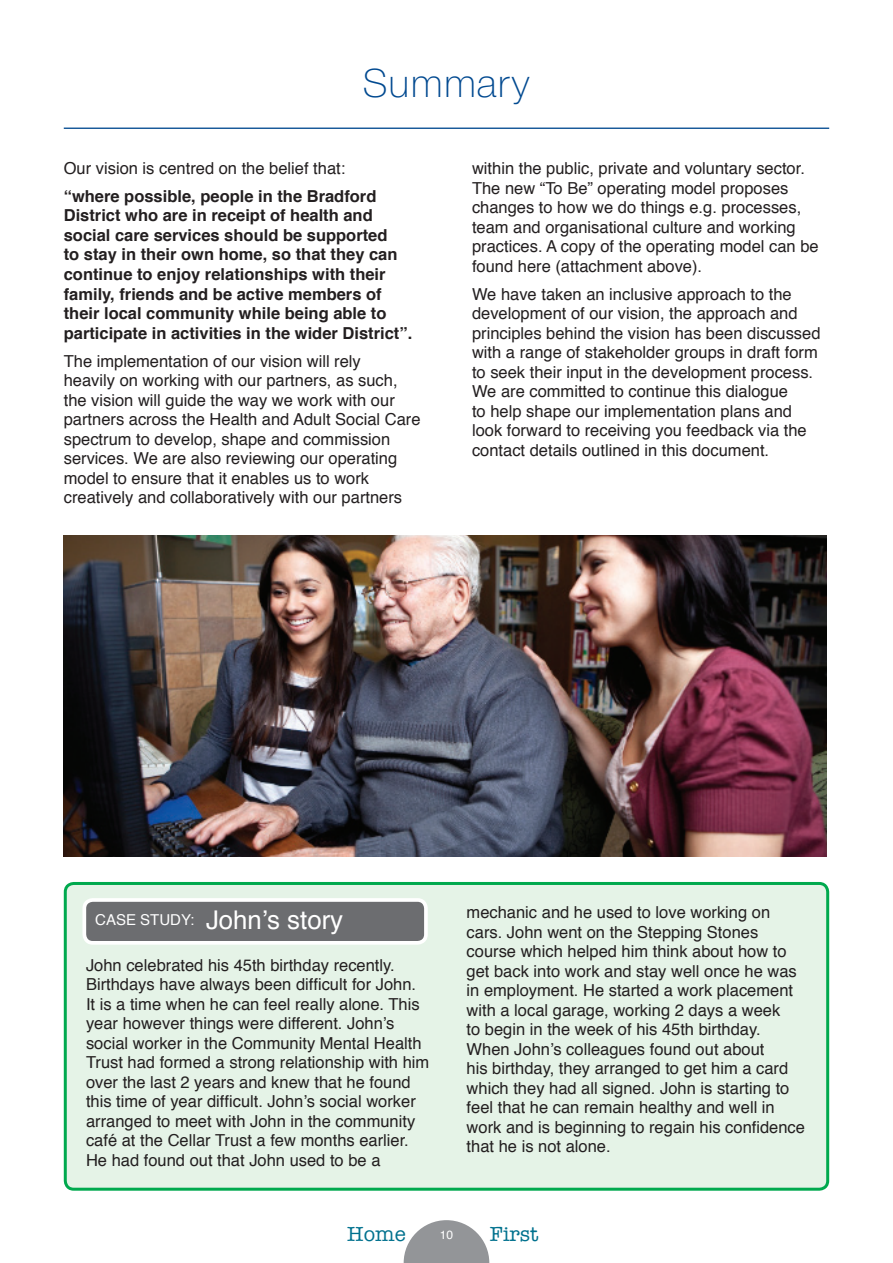
<style>
.page{position:relative;width:893px;height:1263px;background:#fff}
.page>*{position:absolute;margin:0;border:0;box-sizing:border-box;transform-origin:0 0}
.t1{font:300 42px "Nimbus Sans Novus T";color:#014990}
.t2{font:25.8px "Helvetica";color:#fff}
.t3{font:21px "American Typewriter";color:#00718e}
.t4{font:16.5px/19.5px "Helvetica";color:#231f20}
.t5{font:700 16.5px/19.5px "Helvetica";color:#231f20}
.t6{font:12px "Helvetica";color:#fff}
</style>
<div class="page">
<svg style="left:404px;top:1220px;width:85px;height:43px"></svg>
<hr style="left:64px;top:128px;width:765px;height:1px;background:#014990">
<div style="left:65px;top:883px;width:763px;height:306px;background:#e5f3e7;border-radius:9px"></div>
<div style="left:64px;top:882px;width:765px;height:309px;border:3px solid #00a94e;border-radius:9px"></div>
<div style="left:84px;top:900px;width:342px;height:43px;background:#6c6d70;border-radius:9px"></div>
<div style="left:82px;top:898px;width:346px;height:47px;border:4px solid #fff;border-radius:9px"></div>
<img style="left:64px;top:536px;width:763px;height:321px">
<h1 class="t1" style="left:363px;top:58px;width:168px">Summary</h1>
<p class="t4" style="left:64px;top:159px;width:283px">Our vision is centred on the belief that:</p>
<p class="t5" style="left:64px;top:187px;width:350px">“where possible, people in the Bradford District who are in receipt of health and social care services should be supported<br>to stay in their own home, so that they can continue to enjoy relationships with their family, friends and be active members of their local community while being able to participate in activities in the wider District”.</p>
<p class="t4" style="left:64px;top:351px;width:358px">The implementation of our vision will rely<br>heavily on working with our partners, as such, the vision will guide the way we work with our partners across the Health and Adult Social Care spectrum to develop, shape and commission services. We are also reviewing our operating model to ensure that it enables us to work creatively and collaboratively with our partners</p>
<p class="t4" style="left:472px;top:159px;width:348px">within the public, private and voluntary sector.<br>The new “To Be” operating model proposes changes to how we do things e.g. processes, team and organisational culture and working practices. A copy of the operating model can be found here (attachment above).</p>
<p class="t4" style="left:472px;top:284px;width:350px">We have taken an inclusive approach to the development of our vision, the approach and principles behind the vision has been discussed with a range of stakeholder groups in draft form to seek their input in the development process.<br>We are committed to continue this dialogue<br>to help shape our implementation plans and look forward to receiving you feedback via the contact details outlined in this document.</p>
<h2 class="t2" style="left:95px;top:900px;width:249px"><sup>CASE</sup> <sup>STUDY:</sup> John’s story</h2>
<p class="t4" style="left:86px;top:956px;width:345px">John celebrated his 45th birthday recently.<br>Birthdays have always been difficult for John.<br>It is a time when he can feel really alone. This year however things were different. John’s social worker in the Community Mental Health Trust had formed a strong relationship with him over the last 2 years and knew that he found this time of year difficult. John’s social worker arranged to meet with John in the community café at the Cellar Trust a few months earlier.<br>He had found out that John used to be a</p>
<p class="t4" style="left:467px;top:903px;width:340px">mechanic and he used to love working on cars. John went on the Stepping Stones course which helped him think about how to get back into work and stay well once he was in employment. He started a work placement with a local garage, working 2 days a week<br>to begin in the week of his 45th birthday.<br>When John’s colleagues found out about<br>his birthday, they arranged to get him a card which they had all signed. John is starting to feel that he can remain healthy and well in work and is beginning to regain his confidence that he is not alone.</p>
<p class="t3" style="left:347px;top:1218px;width:60px">Home</p>
<p class="t3" style="left:490px;top:1218px;width:50px">First</p>
<p class="t6" style="left:440px;top:1225px;width:15px">10</p>
</div>
